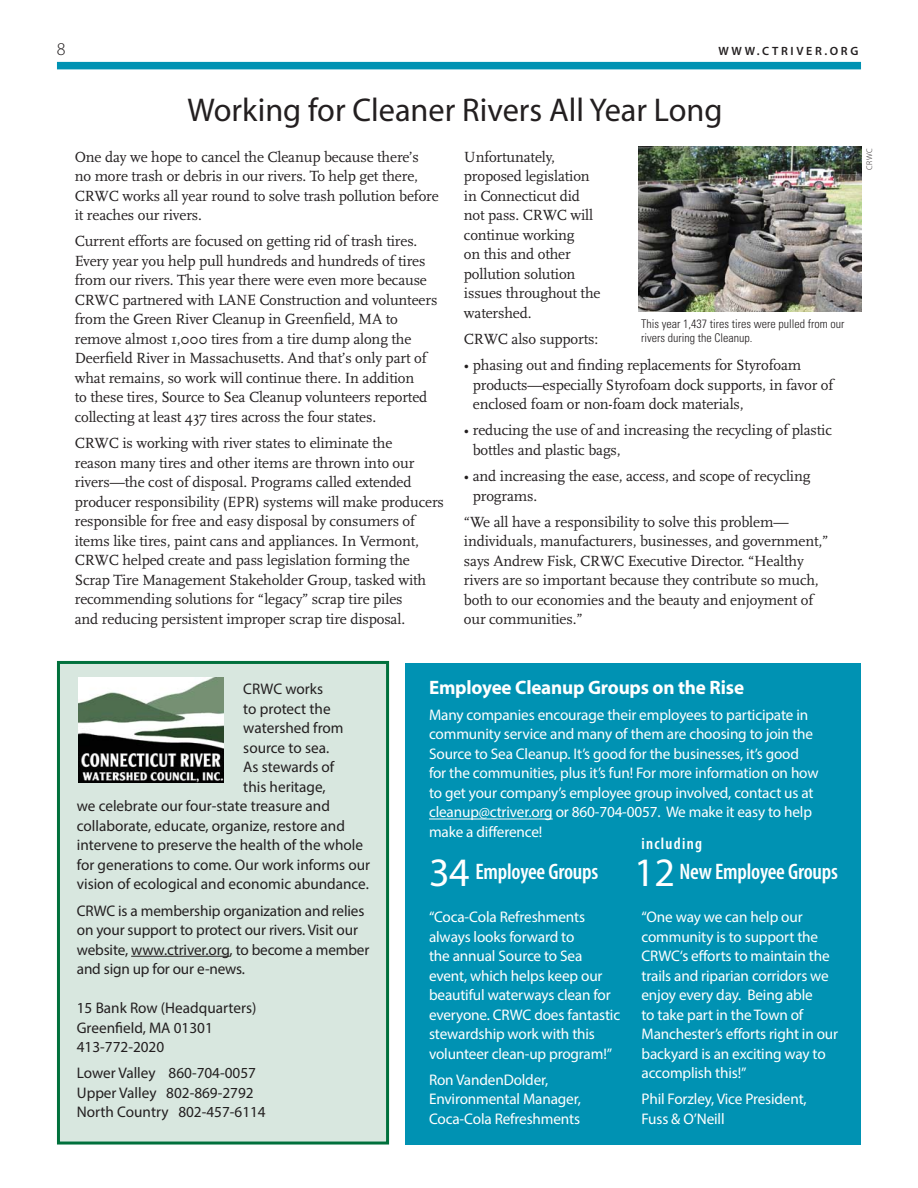
<style>
.page{position:relative;width:918px;height:1188px;background:#fff}
.page>*{position:absolute;margin:0;border:0;box-sizing:border-box;transform-origin:0 0}
.t1{font:40.5px "Myriad Pro";color:#fff}
.t2{font:33px "Myriad";color:#231f20}
.t3{font:600 condensed 22.5px "Myriad Pro";letter-spacing:-.01em;color:#fff}
.t4{font:700 19.5px "Myriad";letter-spacing:-.01em;color:#fff}
.t5{font:300 18px "Myriad Pro";color:#231f20}
.t6{font:600 condensed 16.5px "Myriad Pro";letter-spacing:.08em;color:#fff}
.t7{font:15.3px/19.5px "Scala";letter-spacing:-.01em;color:#231f20}
.t8{font:15.3px/19.5px "Myriad Pro";letter-spacing:-.01em;color:#fff}
.t9{font:15.3px/19.5px "Myriad Pro";color:#231f20}
.t10{font:300 condensed 12px/14.4px "Univers";color:#231f20}
.t11{font:600 12px "Myriad Pro";letter-spacing:.22em;color:#231f20}
.t12{font:300 8.25px "Myriad Pro";color:#231f20}
</style>
<div class="page">
<div style="left:58px;top:662px;width:330px;height:481px;background:#d8e7df"></div>
<div style="left:57px;top:661px;width:332px;height:484px;border:3px solid #00703c"></div>
<div style="left:405px;top:663px;width:456px;height:482px;background:#0092b3"></div>
<div style="left:57px;top:62px;width:804px;height:7px;background:#0092b3"></div>
<hr style="left:131px;top:956px;width:99px;height:1px;background:#231f20">
<hr style="left:429px;top:819px;width:124px;height:1px;background:#fff">
<img style="left:79px;top:678px;width:145px;height:104px">
<img style="left:639px;top:147px;width:222px;height:164px">
<p class="t5" style="left:57px;top:38px;width:10px">8</p>
<p class="t11" style="left:718px;top:44px;width:141px">WWW.CTRIVER.ORG</p>
<h2 class="t2" style="left:188px;top:98px;width:536px">Working for Cleaner Rivers All Year Long</h2>
<p class="t7" style="left:75px;top:148px;width:366px">One day we hope to cancel the Cleanup because there’s no more trash or debris in our rivers. To help get there, CRWC works all year round to solve trash pollution before it reaches our rivers.</p>
<p class="t7" style="left:75px;top:232px;width:364px">Current efforts are focused on getting rid of trash tires.<br>Every year you help pull hundreds and hundreds of tires from our rivers. This year there were even more because CRWC partnered with LANE Construction and volunteers from the Green River Cleanup in Greenfield, MA to remove almost 1,000 tires from a tire dump along the Deerfield River in Massachusetts. And that’s only part of what remains, so work will continue there. In addition<br>to these tires, Source to Sea Cleanup volunteers reported collecting at least 437 tires across the four states.</p>
<p class="t7" style="left:75px;top:434px;width:371px">CRWC is working with river states to eliminate the<br>reason many tires and other items are thrown into our rivers—the cost of disposal. Programs called extended producer responsibility (EPR) systems will make producers responsible for free and easy disposal by consumers of items like tires, paint cans and appliances. In Vermont, CRWC helped create and pass legislation forming the Scrap Tire Management Stakeholder Group, tasked with recommending solutions for “legacy” scrap tire piles<br>and reducing persistent improper scrap tire disposal.</p>
<p class="t7" style="left:464px;top:148px;width:138px">Unfortunately, proposed legislation in Connecticut did not pass. CRWC will continue working<br>on this and other pollution solution issues throughout the watershed.</p>
<p class="t7" style="left:464px;top:330px;width:136px">CRWC also supports:</p>
<p class="t7" style="left:473px;top:356px;width:362px;text-indent:-9px">• phasing out and finding replacements for Styrofoam products—especially Styrofoam dock supports, in favor of enclosed foam or non-foam dock materials,</p>
<p class="t7" style="left:473px;top:421px;width:361px;text-indent:-9px">• reducing the use of and increasing the recycling of plastic bottles and plastic bags,</p>
<p class="t7" style="left:473px;top:467px;width:339px;text-indent:-9px">• and increasing the ease, access, and scope of recycling programs.</p>
<p class="t7" style="left:464px;top:513px;width:366px">“We all have a responsibility to solve this problem— individuals, manufacturers, businesses, and government,” says Andrew Fisk, CRWC Executive Director. “Healthy rivers are so important because they contribute so much, both to our economies and the beauty and enjoyment of our communities.”</p>
<p class="t10" style="left:641px;top:318px;width:205px">This year 1,437 tires tires were pulled from our rivers during the Cleanup.</p>
<p class="t12" style="left:865px;top:170px;width:23px;rotate:-90deg">CRWC</p>
<p class="t9" style="left:243px;top:681px;width:81px">CRWC works</p>
<p class="t9" style="left:243px;top:700px;width:89px">to protect the</p>
<p class="t9" style="left:243px;top:720px;width:102px">watershed from</p>
<p class="t9" style="left:243px;top:739px;width:87px">source to sea.</p>
<p class="t9" style="left:243px;top:759px;width:93px">As stewards of</p>
<p class="t9" style="left:243px;top:778px;width:84px">this heritage,</p>
<p class="t9" style="left:77px;top:798px;width:255px">we celebrate our four-state treasure and</p>
<p class="t9" style="left:77px;top:817px;width:270px">collaborate, educate, organize, restore and</p>
<p class="t9" style="left:77px;top:837px;width:288px">intervene to preserve the health of the whole</p>
<p class="t9" style="left:77px;top:856px;width:295px">for generations to come. Our work informs our</p>
<p class="t9" style="left:77px;top:876px;width:294px">vision of ecological and economic abundance.</p>
<p class="t9" style="left:77px;top:902px;width:294px">CRWC is a membership organization and relies on your support to protect our rivers. Visit our website, www.ctriver.org, to become a member and sign up for our e-news.</p>
<p class="t9" style="left:77px;top:999px;width:181px">15 Bank Row (Headquarters)<br>Greenfield, MA 01301<br>413-772-2020</p>
<p class="t9" style="left:77px;top:1065px;width:190px">Lower Valley 860-704-0057<br>Upper Valley 802-869-2792<br>North Country 802-457-6114</p>
<p class="t4" style="left:429px;top:680px;width:317px">Employee Cleanup Groups on the Rise</p>
<p class="t8" style="left:429px;top:706px;width:391px">Many companies encourage their employees to participate in community service and many of them are choosing to join the Source to Sea Cleanup. It’s good for the businesses, it’s good for the communities, plus it’s fun! For more information on how to get your company’s employee group involved, contact us at cleanup@ctriver.org or 860-704-0057. We make it easy to help make a difference!</p>
<p class="t6" style="left:641px;top:837px;width:62px">including</p>
<h1 class="t1" style="left:429px;top:857px;width:42px">34</h1>
<h1 class="t1" style="left:634px;top:857px;width:42px">12</h1>
<h3 class="t3" style="left:475px;top:863px;width:124px">Employee Groups</h3>
<h3 class="t3" style="left:680px;top:863px;width:160px">New Employee Groups</h3>
<p class="t8" style="left:429px;top:908px;width:193px">“Coca-Cola Refreshments always looks forward to<br>the annual Source to Sea event, which helps keep our beautiful waterways clean for everyone. CRWC does fantastic stewardship work with this volunteer clean-up program!”</p>
<p class="t8" style="left:429px;top:1071px;width:153px">Ron VandenDolder,<br>Environmental Manager,<br>Coca-Cola Refreshments</p>
<p class="t8" style="left:642px;top:908px;width:198px">“One way we can help our community is to support the<br>CRWC‘s efforts to maintain the trails and riparian corridors we enjoy every day. Being able<br>to take part in the Town of<br>Manchester’s efforts right in our backyard is an exciting way to accomplish this!”</p>
<p class="t8" style="left:642px;top:1090px;width:167px">Phil Forzley, Vice President,<br>Fuss &amp; O’Neill</p>
</div>
